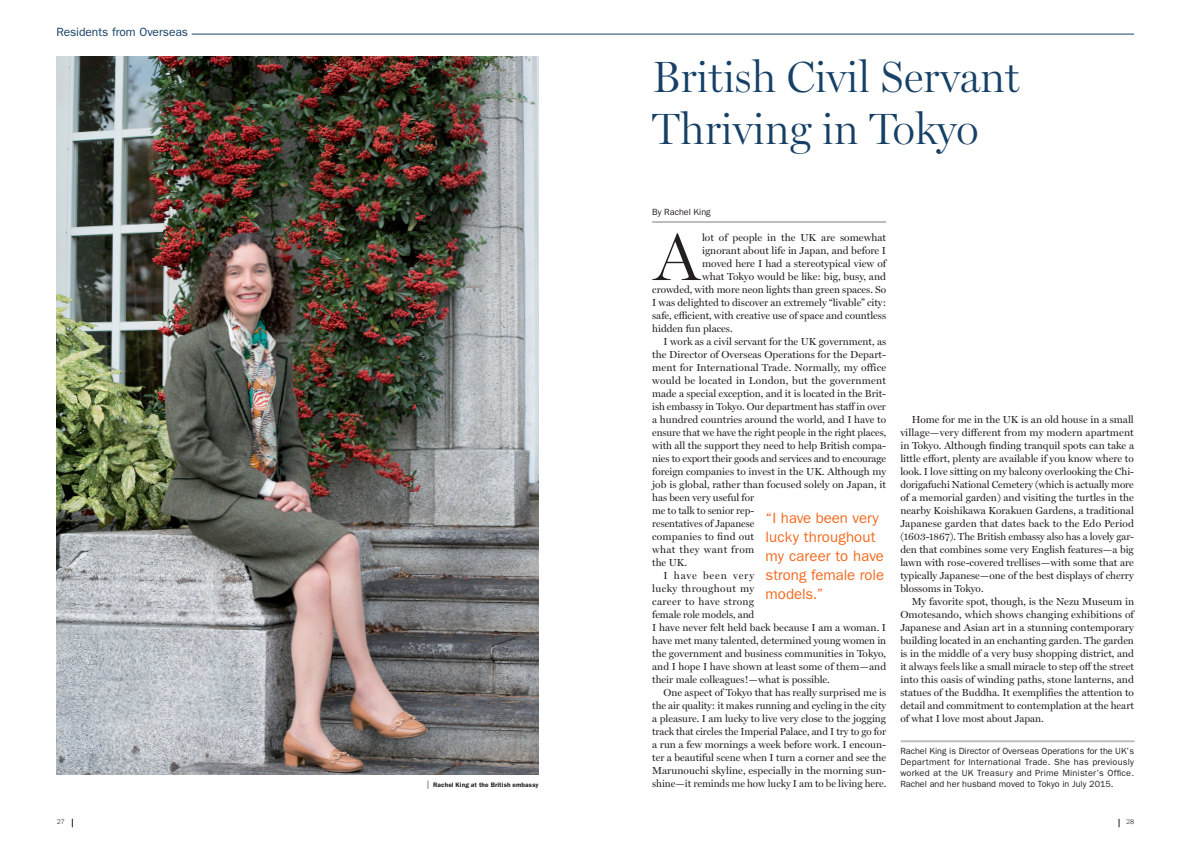
<style>
.page{position:relative;width:1191px;height:842px;background:#fff}
.page>*{position:absolute;margin:0;border:0;box-sizing:border-box;transform-origin:0 0}
.t1{font:300 67.4px "Miller Display";color:#231f20}
.t2{font:300 44px/52px "Miller Display";color:#164066}
.t3{font:15px/19px "Franklin Gothic";color:#f36a21}
.t4{font:12px "Franklin Gothic";letter-spacing:-.005em;color:#164066}
.t5{font:10.2px/13px "Miller Display";color:#231f20;text-align:justify}
.t6{font:10.2px "Miller Display";letter-spacing:.02em;color:#231f20}
.t7{font:10.2px "Miller Display";letter-spacing:.03em;color:#231f20}
.t8{font:10.2px "Miller Display";letter-spacing:.035em;color:#231f20}
.t9{font:10.2px "Miller Display";letter-spacing:.075em;color:#231f20}
.t10{font:9px/11px "Franklin Gothic";color:#231f20;text-align:justify}
.t11{font:300 7px "Franklin Gothic URW";color:#231f20}
.t12{font:600 6.5px "Franklin Gothic";letter-spacing:.02em;color:#231f20}
</style>
<div class="page">
<hr style="left:192px;top:34px;width:942px;height:1px;background:#164066">
<hr style="left:652px;top:221px;width:234px;height:2px;background:#bcbdc0">
<img style="left:57px;top:57px;width:482px;height:717px">
<svg style="left:427px;top:781px;width:2px;height:8px"></svg>
<svg style="left:901px;top:740px;width:234px;height:3px"></svg>
<hr style="left:900px;top:740px;width:234px;height:2px;background:#bcbdc0">
<p class="t4" style="left:56px;top:25px;width:133px">Residents from Overseas</p>
<p class="t12" style="left:433px;top:781px;width:107px">Rachel King at the British embassy</p>
<h2 class="t2" style="left:652px;top:52px;width:369px">British Civil Servant<br>Thriving in Tokyo</h2>
<p class="t10" style="left:652px;top:206px;width:60px">By Rachel King</p>
<h1 class="t1" style="left:654px;top:218px;width:47px">A</h1>
<p class="t5" style="left:702px;top:231px;width:185px">lot of people in the UK are somewhat</p>
<p class="t5" style="left:702px;top:244px;width:186px">ignorant about life in Japan, and before I</p>
<p class="t5" style="left:702px;top:257px;width:186px">moved here I had a stereotypical view of</p>
<p class="t5" style="left:702px;top:270px;width:185px">what Tokyo would be like: big, busy, and</p>
<p class="t5" style="left:652px;top:283px;width:235px">crowded, with more neon lights than green spaces. So</p>
<p class="t5" style="left:652px;top:296px;width:235px">I was delighted to discover an extremely “livable” city:</p>
<p class="t5" style="left:652px;top:309px;width:235px">safe, efficient, with creative use of space and countless</p>
<p class="t5" style="left:652px;top:322px;width:82px">hidden fun places.</p>
<p class="t5" style="left:663px;top:335px;width:224px">I work as a civil servant for the UK government, as</p>
<p class="t5" style="left:652px;top:348px;width:235px">the Director of Overseas Operations for the Depart-</p>
<p class="t6" style="left:652px;top:362px;width:235px">ment for International Trade. Normally, my office</p>
<p class="t6" style="left:652px;top:375px;width:235px">would be located in London, but the government</p>
<p class="t5" style="left:652px;top:387px;width:235px">made a special exception, and it is located in the Brit-</p>
<p class="t5" style="left:652px;top:400px;width:235px">ish embassy in Tokyo. Our department has staff in over</p>
<p class="t5" style="left:652px;top:413px;width:235px">a hundred countries around the world, and I have to</p>
<p class="t5" style="left:652px;top:426px;width:235px">ensure that we have the right people in the right places,</p>
<p class="t5" style="left:652px;top:439px;width:235px">with all the support they need to help British compa-</p>
<p class="t5" style="left:652px;top:452px;width:235px">nies to export their goods and services and to encourage</p>
<p class="t5" style="left:652px;top:465px;width:235px">foreign companies to invest in the UK. Although my</p>
<p class="t5" style="left:652px;top:478px;width:235px">job is global, rather than focused solely on Japan, it</p>
<p class="t5" style="left:652px;top:491px;width:103px">has been very useful for</p>
<p class="t5" style="left:652px;top:504px;width:104px">me to talk to senior rep-</p>
<p class="t5" style="left:652px;top:517px;width:104px">resentatives of Japanese</p>
<p class="t5" style="left:652px;top:530px;width:103px">companies to find out</p>
<p class="t7" style="left:652px;top:544px;width:104px">what they want from</p>
<p class="t5" style="left:652px;top:556px;width:36px">the UK.</p>
<p class="t9" style="left:663px;top:570px;width:92px">I have been very</p>
<p class="t8" style="left:652px;top:583px;width:104px">lucky throughout my</p>
<p class="t7" style="left:652px;top:596px;width:104px">career to have strong</p>
<p class="t5" style="left:652px;top:608px;width:104px">female role models, and</p>
<p class="t5" style="left:652px;top:621px;width:235px">I have never felt held back because I am a woman. I</p>
<p class="t5" style="left:652px;top:634px;width:235px">have met many talented, determined young women in</p>
<p class="t5" style="left:652px;top:647px;width:235px">the government and business communities in Tokyo,</p>
<p class="t5" style="left:652px;top:660px;width:235px">and I hope I have shown at least some of them—and</p>
<p class="t5" style="left:652px;top:673px;width:179px">their male colleagues!—what is possible.</p>
<p class="t5" style="left:663px;top:686px;width:224px">One aspect of Tokyo that has really surprised me is</p>
<p class="t5" style="left:652px;top:699px;width:235px">the air quality: it makes running and cycling in the city</p>
<p class="t5" style="left:652px;top:712px;width:235px">a pleasure. I am lucky to live very close to the jogging</p>
<p class="t5" style="left:652px;top:725px;width:235px">track that circles the Imperial Palace, and I try to go for</p>
<p class="t5" style="left:652px;top:738px;width:235px">a run a few mornings a week before work. I encoun-</p>
<p class="t5" style="left:652px;top:751px;width:235px">ter a beautiful scene when I turn a corner and see the</p>
<p class="t5" style="left:652px;top:764px;width:235px">Marunouchi skyline, especially in the morning sun-</p>
<p class="t5" style="left:652px;top:777px;width:235px">shine—it reminds me how lucky I am to be living here.</p>
<h3 class="t3" style="left:765px;top:508px;width:120px">“I have been very lucky throughout my career to have strong female role models.”</h3>
<p class="t5" style="left:900px;top:413px;width:235px;text-indent:11px">Home for me in the UK is an old house in a small village—very different from my modern apartment in Tokyo. Although finding tranquil spots can take a little effort, plenty are available if you know where to look. I love sitting on my balcony overlooking the Chi&shy;dorigafuchi National Cemetery (which is actually more of a memorial garden) and visiting the turtles in the nearby Koishikawa Korakuen Gardens, a traditional Japanese garden that dates back to the Edo Period (1603-1867). The British embassy also has a lovely gar&shy;den that combines some very English features—a big lawn with rose-covered trellises—with some that are typically Japanese—one of the best displays of cherry blossoms in Tokyo.</p>
<p class="t5" style="left:900px;top:595px;width:235px;text-indent:11px">My favorite spot, though, is the Nezu Museum in Omotesando, which shows changing exhibitions of Japanese and Asian art in a stunning contemporary building located in an enchanting garden. The garden is in the middle of a very busy shopping district, and it always feels like a small miracle to step off the street into this oasis of winding paths, stone lanterns, and statues of the Buddha. It exemplifies the attention to detail and commitment to contemplation at the heart of what I love most about Japan.</p>
<p class="t10" style="left:900px;top:745px;width:235px">Rachel King is Director of Overseas Operations for the UK’s Department for International Trade. She has previously worked at the UK Treasury and Prime Minister’s Office.<br>Rachel and her husband moved to Tokyo in July 2015.</p>
<p class="t11" style="left:57px;top:817px;width:10px">27</p>
<p class="t11" style="left:1126px;top:817px;width:10px">28</p>
</div>
